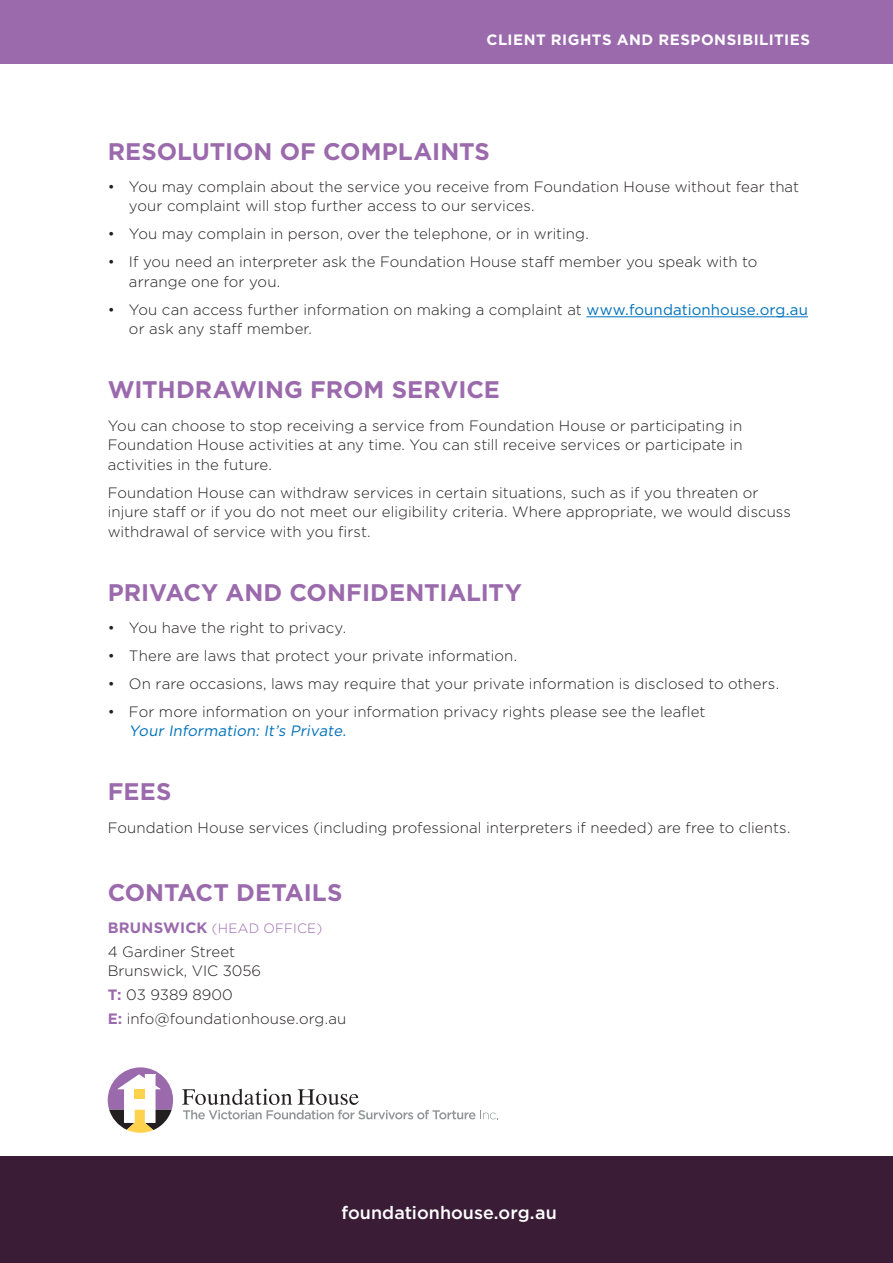
<style>
.page{position:relative;width:893px;height:1263px;background:#fff}
.page>*{position:absolute;margin:0;border:0;box-sizing:border-box;transform-origin:0 0}
.Heading_1{font:700 24px "Gotham";color:#9b6aad}
.t1{font:500 17.85px "Gotham";color:#fff}
.BULLETS{font:300 15px/19.5px "Gotham";color:#231f20}
.t2{font:700 15px "Gotham";letter-spacing:.035em;color:#fff}
.t3{font:300 13.5px "Gotham";letter-spacing:.02em;color:#9b6aad}
.s1{font-weight:400;color:#0072bc}
.s2{font-weight:400;font-style:italic;color:#0072bc}
.s3{font-weight:700;font-size:15px}
.s4{font-weight:700;color:#9b6aad}
</style>
<div class="page">
<div style="left:0;top:1157px;width:893px;height:106px;background:#3a1c37"></div>
<div style="left:0;top:0;width:893px;height:64px;background:#9b6aad"></div>
<hr style="left:586px;top:317px;width:68px;height:1px;background:#0072bc">
<hr style="left:654px;top:317px;width:122px;height:1px;background:#0072bc">
<hr style="left:776px;top:317px;width:32px;height:1px;background:#0072bc">
<svg style="left:182px;top:1088px;width:316px;height:31px"></svg>
<svg style="left:108px;top:1067px;width:65px;height:66px"></svg>
<div style="left:134px;top:1089px;width:11px;height:10px;background:#fed24c"></div>
<p class="t2" style="left:487px;top:30px;width:325px">CLIENT RIGHTS AND RESPONSIBILITIES</p>
<p class="Heading_1" style="left:108px;top:135px;width:384px">RESOLUTION OF COMPLAINTS</p>
<p class="BULLETS" style="left:129px;top:176px;width:672px;text-indent:-21px">• You may complain about the service you receive from Foundation House without fear that your complaint will stop further access to our services.</p>
<p class="BULLETS" style="left:108px;top:224px;width:483px">• You may complain in person, over the telephone, or in writing.</p>
<p class="BULLETS" style="left:129px;top:252px;width:630px;text-indent:-21px">• If you need an interpreter ask the Foundation House staff member you speak with to arrange one for you.</p>
<p class="BULLETS" style="left:129px;top:299px;width:680px;text-indent:-21px">• You can access further information on making a complaint at <span class="s1">www.foundationhouse.org.au </span>or ask any staff member.</p>
<p class="Heading_1" style="left:108px;top:374px;width:394px">WITHDRAWING FROM SERVICE</p>
<p class="BULLETS" style="left:108px;top:415px;width:636px;text-align:justify">You can choose to stop receiving a service from Foundation House or participating in Foundation House activities at any time. You can still receive services or participate in activities in the future.</p>
<p class="BULLETS" style="left:108px;top:482px;width:685px">Foundation House can withdraw services in certain situations, such as if you threaten or injure staff or if you do not meet our eligibility criteria. Where appropriate, we would discuss withdrawal of service with you first.</p>
<p class="Heading_1" style="left:108px;top:576px;width:416px">PRIVACY AND CONFIDENTIALITY</p>
<p class="BULLETS" style="left:108px;top:617px;width:240px">• You have the right to privacy.</p>
<p class="BULLETS" style="left:108px;top:645px;width:411px">• There are laws that protect your private information.</p>
<p class="BULLETS" style="left:108px;top:673px;width:673px">• On rare occasions, laws may require that your private information is disclosed to others.</p>
<p class="BULLETS" style="left:129px;top:701px;width:578px;text-indent:-21px">• For more information on your information privacy rights please see the leaflet<br><span class="s2">Your Information: It’s Private.</span></p>
<p class="Heading_1" style="left:108px;top:776px;width:65px">FEES</p>
<p class="BULLETS" style="left:108px;top:817px;width:684px">Foundation House services (including professional interpreters if needed) are free to clients.</p>
<p class="Heading_1" style="left:108px;top:876px;width:236px">CONTACT DETAILS</p>
<p class="t3" style="left:108px;top:920px;width:216px"><span class="s3">BRUNSWICK</span> (HEAD OFFICE)</p>
<p class="BULLETS" style="left:108px;top:941px;width:155px">4 Gardiner Street<br>Brunswick, VIC 3056</p>
<p class="BULLETS" style="left:108px;top:985px;width:127px"><span class="s4">T:</span> 03 9389 8900</p>
<p class="BULLETS" style="left:108px;top:1008px;width:240px"><span class="s4">E:</span> info@foundationhouse.org.au</p>
<p class="t1" style="left:341px;top:1201px;width:217px">foundationhouse.org.au</p>
</div>
